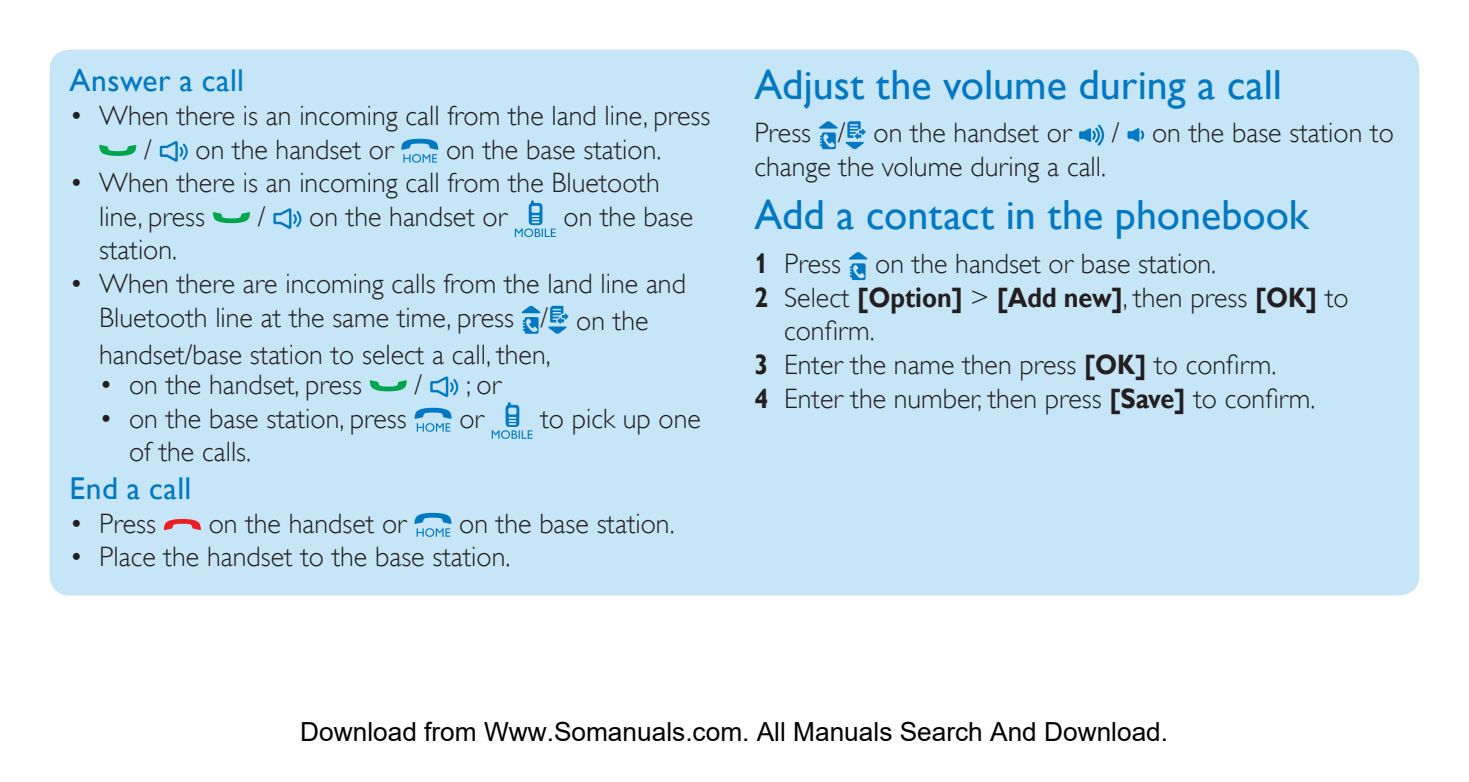
<style>
.page{position:relative;width:1469px;height:782px;background:#fff}
.page>*{position:absolute;margin:0;border:0;box-sizing:border-box;transform-origin:0 0}
.t1{font:42px "Gill Sans Alt One WGL";color:#0079c2}
.t2{font:31.5px "Gill Sans Alt One WGL";letter-spacing:.015em;color:#0079c2}
.t3{font:28px/33.6px "Gill Sans Alt One WGL Light";color:#231f20}
.t4{font:700 28px "Gill Sans Alt One WGL";color:#231f20;scale:.9 1}
.t5{font:26.25px "Arial";color:#000}
.s1{font-family:"Gill Sans Alt One WGL";font-weight:700}
.s2{font-family:"Gill Sans Alt One WGL Light";font-weight:400}
</style>
<div class="page">
<div style="left:50px;top:50px;width:1369px;height:545px;background:#c6e6f8;border-radius:20px"></div>
<svg style="left:99px;top:145px;width:37px;height:11px"></svg>
<svg style="left:160px;top:141px;width:28px;height:21px"></svg>
<svg style="left:401px;top:139px;width:37px;height:24px"></svg>
<svg style="left:213px;top:212px;width:37px;height:11px"></svg>
<svg style="left:273px;top:208px;width:28px;height:21px"></svg>
<svg style="left:515px;top:200px;width:40px;height:37px"></svg>
<svg style="left:521px;top:305px;width:20px;height:28px"></svg>
<svg style="left:548px;top:306px;width:20px;height:28px"></svg>
<svg style="left:370px;top:380px;width:37px;height:11px"></svg>
<svg style="left:430px;top:376px;width:28px;height:21px"></svg>
<svg style="left:414px;top:407px;width:38px;height:24px"></svg>
<svg style="left:492px;top:402px;width:40px;height:37px"></svg>
<svg style="left:164px;top:519px;width:37px;height:11px"></svg>
<svg style="left:414px;top:512px;width:37px;height:24px"></svg>
<svg style="left:819px;top:121px;width:19px;height:28px"></svg>
<svg style="left:845px;top:121px;width:20px;height:28px"></svg>
<svg style="left:1079px;top:125px;width:25px;height:21px"></svg>
<svg style="left:1127px;top:128px;width:18px;height:14px"></svg>
<svg style="left:848px;top:252px;width:19px;height:28px"></svg>
<p class="t2" style="left:69px;top:59px;width:176px">Answer a call</p>
<p class="t3" style="left:144px;top:99px;width:568px;text-indent:-75px">• When there is an incoming call from the land line, press /</p>
<p class="t3" style="left:195px;top:132px;width:199px">on the handset or</p>
<p class="t3" style="left:446px;top:132px;width:217px">on the base station.</p>
<p class="t3" style="left:99px;top:166px;width:562px;text-indent:-30px">• When there is an incoming call from the Bluetooth line, press</p>
<p class="t3" style="left:258px;top:200px;width:9px">/</p>
<p class="t3" style="left:309px;top:200px;width:199px">on the handset or</p>
<p class="t3" style="left:563px;top:200px;width:131px">on the base</p>
<p class="t3" style="left:99px;top:233px;width:79px">station.</p>
<p class="t3" style="left:69px;top:267px;width:618px;text-align:center">• When there are incoming calls from the land line and<br>Bluetooth line at the same time, press / on the</p>
<p class="t3" style="left:99px;top:337px;width:453px">handset/base station to select a call, then,</p>
<p class="t3" style="left:99px;top:368px;width:264px">• on the handset, press</p>
<p class="t3" style="left:414px;top:368px;width:9px">/</p>
<p class="t3" style="left:466px;top:368px;width:36px">; or</p>
<p class="t3" style="left:99px;top:401px;width:309px">• on the base station, press</p>
<p class="t3" style="left:459px;top:401px;width:26px">or</p>
<p class="t3" style="left:540px;top:401px;width:162px">to pick up one</p>
<p class="t3" style="left:129px;top:435px;width:124px">of the calls.</p>
<p class="t2" style="left:69px;top:466px;width:123px">End a call</p>
<p class="t3" style="left:69px;top:506px;width:88px">• Press</p>
<p class="t3" style="left:209px;top:506px;width:199px">on the handset or</p>
<p class="t3" style="left:459px;top:506px;width:217px">on the base station.</p>
<p class="t3" style="left:69px;top:540px;width:442px">• Place the handset to the base station.</p>
<h1 class="t1" style="left:754px;top:55px;width:529px">Adjust the volume during a call</h1>
<p class="t3" style="left:754px;top:116px;width:318px">Press / on the handset or</p>
<p class="t3" style="left:1111px;top:116px;width:283px">/ on the base station to</p>
<p class="t3" style="left:754px;top:150px;width:353px">change the volume during a call.</p>
<h1 class="t1" style="left:754px;top:186px;width:556px">Add a contact in the phonebook</h1>
<p class="t3" style="left:754px;top:247px;width:463px"><span class="s1">1</span> Press on the handset or base station.</p>
<p class="t4" style="left:754px;top:278px;width:662px">2 <span class="s2">Select</span> [Option] <span class="s2">&gt;</span> [Add new]<span class="s2">, then press</span> [OK] <span class="s2">to</span></p>
<p class="t3" style="left:754px;top:314px;width:562px;text-indent:30px">confirm.<br><span class="s1">3</span> Enter the name then press <span class="s1">[OK]</span> to confirm.<br><span class="s1">4</span> Enter the number, then press <span class="s1">[Save]</span> to confirm.</p>
<p class="t5" style="left:300px;top:717px;width:869px">Download from Www.Somanuals.com. All Manuals Search And Download.</p>
</div>
